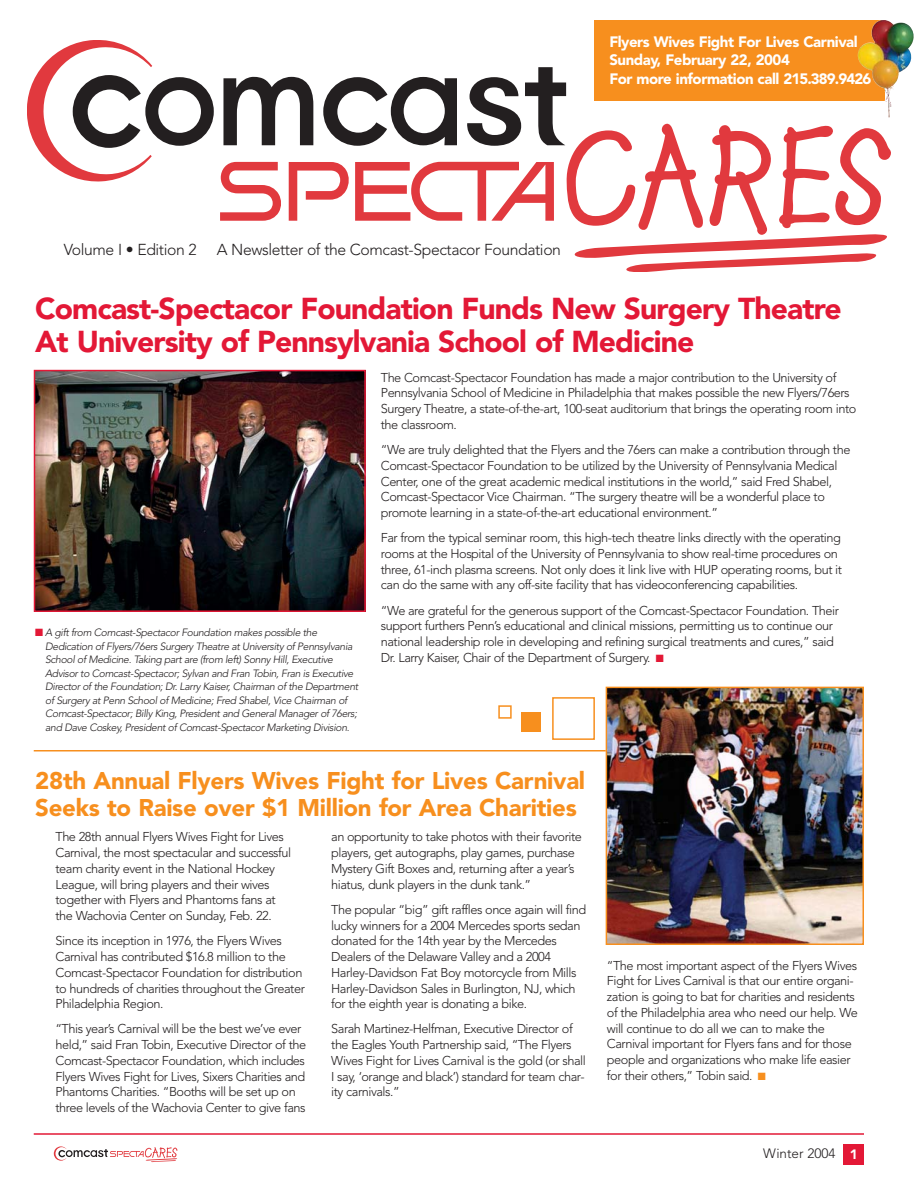
<style>
.page{position:relative;width:918px;height:1188px;background:#fff}
.page>*{position:absolute;margin:0;border:0;box-sizing:border-box;transform-origin:0 0}
.t1{font:900 30px/33px "Avenir";letter-spacing:-.03em;color:#e31836}
.t2{font:900 24px/27px "Avenir";letter-spacing:-.01em;color:#f78f1e}
.t3{font:300 15.75px "Avenir";letter-spacing:-.025em;color:#231f20}
.t4{font:900 15px/18.8px "Avenir";letter-spacing:-.03em;color:#fff}
.t5{font:300 13.5px "Avenir";color:#231f20}
.t6{font:900 13.5px "Avenir";color:#fff}
.t7{font:300 12.75px/15.8px "Avenir";letter-spacing:-.035em;color:#231f20}
.t8{font:italic 300 10.5px/13.5px "Avenir";letter-spacing:-.035em;color:#231f20}
.s1{color:#e31836}
.s2{color:#f78f1e}
</style>
<div class="page">
<svg style="left:27px;top:40px;width:187px;height:142px"></svg>
<svg style="left:220px;top:67px;width:671px;height:205px"></svg>
<div style="left:844px;top:1144px;width:20px;height:20px;background:#e31836"></div>
<hr style="left:34px;top:1133px;width:830px;height:2px;background:#e31836">
<svg style="left:54px;top:1146px;width:124px;height:16px"></svg>
<img style="left:37px;top:373px;width:326px;height:236px">
<div style="left:34px;top:370px;width:332px;height:242px;border:2px solid #e31836"></div>
<img style="left:609px;top:690px;width:252px;height:252px">
<div style="left:606px;top:687px;width:258px;height:258px;border:2px solid #f78f1e"></div>
<hr style="left:34px;top:750px;width:572px;height:2px;background:#f78f1e">
<div style="left:552px;top:697px;width:43px;height:43px;border:2px solid #f78f1e"></div>
<div style="left:522px;top:712px;width:19px;height:20px;background:#f78f1e"></div>
<div style="left:498px;top:705px;width:14px;height:14px;border:2px solid #f78f1e"></div>
<div style="left:594px;top:20px;width:290px;height:81px;background:#f78f1e"></div>
<img style="left:858px;top:20px;width:56px;height:98px">
<p class="t4" style="left:609px;top:33px;width:263px">Flyers Wives Fight For Lives Carnival<br>Sunday, February 22, 2004<br>For more information call 215.389.9426</p>
<p class="t3" style="left:64px;top:244px;width:134px">Volume I • Edition 2</p>
<p class="t3" style="left:217px;top:244px;width:346px">A Newsletter of the Comcast-Spectacor Foundation</p>
<h1 class="t1" style="left:35px;top:295px;width:808px">Comcast-Spectacor Foundation Funds New Surgery Theatre<br>At University of Pennsylvania School of Medicine</h1>
<p class="t7" style="left:381px;top:370px;width:477px">The Comcast-Spectacor Foundation has made a major contribution to the University of Pennsylvania School of Medicine in Philadelphia that makes possible the new Flyers/76ers Surgery Theatre, a state-of-the-art, 100-seat auditorium that brings the operating room into the classroom.</p>
<p class="t7" style="left:381px;top:443px;width:471px">“We are truly delighted that the Flyers and the 76ers can make a contribution through the Comcast-Spectacor Foundation to be utilized by the University of Pennsylvania Medical Center, one of the great academic medical institutions in the world,” said Fred Shabel, Comcast-Spectacor Vice Chairman. “The surgery theatre will be a wonderful place to promote learning in a state-of-the-art educational environment.”</p>
<p class="t7" style="left:381px;top:531px;width:463px">Far from the typical seminar room, this high-tech theatre links directly with the operating rooms at the Hospital of the University of Pennsylvania to show real-time procedures on three, 61-inch plasma screens. Not only does it link live with HUP operating rooms, but it can do the same with any off-site facility that has videoconferencing capabilities.</p>
<p class="t7" style="left:381px;top:603px;width:460px">“We are grateful for the generous support of the Comcast-Spectacor Foundation. Their support furthers Penn’s educational and clinical missions, permitting us to continue our national leadership role in developing and refining surgical treatments and cures,” said Dr. Larry Kaiser, Chair of the Department of Surgery. <span class="s1">■</span></p>
<p class="t8" style="left:45px;top:627px;width:315px;text-indent:-10px"><span class="s1">■</span> A gift from Comcast-Spectacor Foundation makes possible the Dedication of Flyers/76ers Surgery Theatre at University of Pennsylvania School of Medicine. Taking part are (from left) Sonny Hill, Executive Advisor to Comcast-Spectacor; Sylvan and Fran Tobin, Fran is Executive Director of the Foundation; Dr. Larry Kaiser, Chairman of the Department of Surgery at Penn School of Medicine; Fred Shabel, Vice Chairman of Comcast-Spectacor; Billy King, President and General Manager of 76ers; and Dave Coskey, President of Comcast-Spectacor Marketing Division.</p>
<h2 class="t2" style="left:35px;top:769px;width:551px">28th Annual Flyers Wives Fight for Lives Carnival<br>Seeks to Raise over $1 Million for Area Charities</h2>
<p class="t7" style="left:56px;top:830px;width:237px">The 28th annual Flyers Wives Fight for Lives Carnival, the most spectacular and successful team charity event in the National Hockey League, will bring players and their wives together with Flyers and Phantoms fans at the Wachovia Center on Sunday, Feb. 22.</p>
<p class="t7" style="left:56px;top:934px;width:251px">Since its inception in 1976, the Flyers Wives Carnival has contributed $16.8 million to the Comcast-Spectacor Foundation for distribution to hundreds of charities throughout the Greater Philadelphia Region.</p>
<p class="t7" style="left:56px;top:1022px;width:252px">“This year’s Carnival will be the best we’ve ever held,” said Fran Tobin, Executive Director of the Comcast-Spectacor Foundation, which includes Flyers Wives Fight for Lives, Sixers Charities and Phantoms Charities. “Booths will be set up on three levels of the Wachovia Center to give fans</p>
<p class="t7" style="left:331px;top:830px;width:252px">an opportunity to take photos with their favorite players, get autographs, play games, purchase Mystery Gift Boxes and, returning after a year’s hiatus, dunk players in the dunk tank.”</p>
<p class="t7" style="left:331px;top:903px;width:257px">The popular “big” gift raffles once again will find lucky winners for a 2004 Mercedes sports sedan donated for the 14th year by the Mercedes Dealers of the Delaware Valley and a 2004<br>Harley-Davidson Fat Boy motorcycle from Mills Harley-Davidson Sales in Burlington, NJ, which for the eighth year is donating a bike.</p>
<p class="t7" style="left:331px;top:1022px;width:256px">Sarah Martinez-Helfman, Executive Director of the Eagles Youth Partnership said, “The Flyers Wives Fight for Lives Carnival is the gold (or shall I say, ‘orange and black’) standard for team char&shy;ity carnivals.”</p>
<p class="t7" style="left:607px;top:958px;width:252px">“The most important aspect of the Flyers Wives Fight for Lives Carnival is that our entire organi&shy;zation is going to bat for charities and residents of the Philadelphia area who need our help. We will continue to do all we can to make the Carnival important for Flyers fans and for those people and organizations who make life easier for their others,” Tobin said. <span class="s2">■</span></p>
<p class="t5" style="left:763px;top:1148px;width:74px">Winter 2004</p>
<p class="t6" style="left:850px;top:1149px;width:9px">1</p>
</div>
